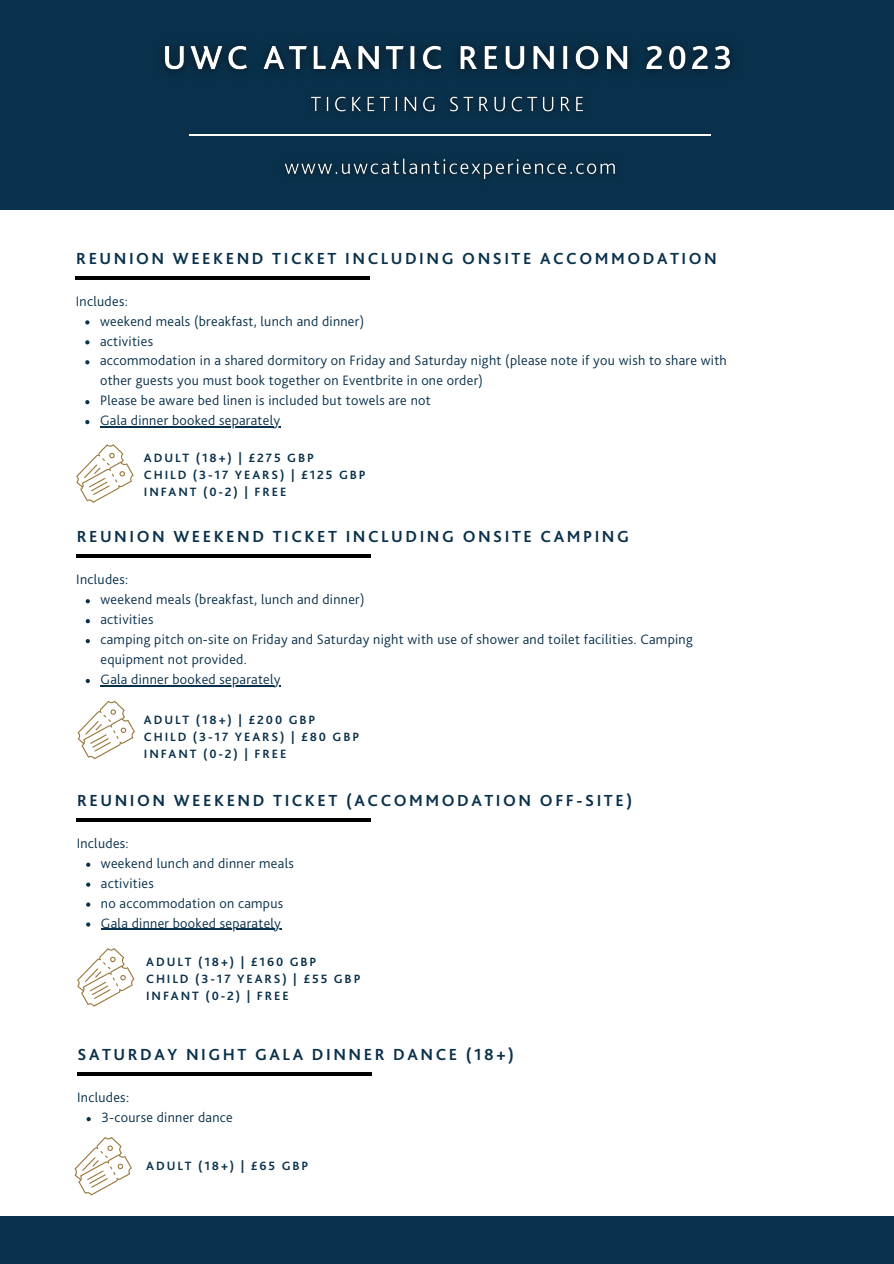
<style>
.page{position:relative;width:894px;height:1264px;background:#fff}
.page>*{position:absolute;margin:0;border:0;box-sizing:border-box;transform-origin:0 0}
.t1{font:700 16.8px "Bliss 2";letter-spacing:.15em;color:#0a314b}
.t2{font:300 14.25px/20px "Bliss 2";letter-spacing:.02em;color:#0a314b}
.t3{font:700 12.6px/16.8px "Bliss 2";letter-spacing:.15em;color:#0a314b}
</style>
<div class="page">
<div style="left:0;top:0;width:893px;height:210px;background:#0a314b"></div>
<hr style="left:189px;top:134px;width:522px;height:2px;background:#fff">
<hr style="left:76px;top:276px;width:294px;height:3px;background:#000">
<svg style="left:76px;top:444px;width:58px;height:59px"></svg>
<hr style="left:76px;top:554px;width:294px;height:4px;background:#000">
<hr style="left:77px;top:818px;width:293px;height:3px;background:#000">
<img style="left:284px;top:158px;width:331px;height:21px">
<img style="left:163px;top:45px;width:569px;height:28px">
<img style="left:311px;top:96px;width:272px;height:16px">
<svg style="left:85px;top:320px;width:4px;height:4px"></svg>
<svg style="left:85px;top:340px;width:4px;height:4px"></svg>
<svg style="left:85px;top:360px;width:4px;height:4px"></svg>
<svg style="left:85px;top:400px;width:4px;height:4px"></svg>
<svg style="left:85px;top:420px;width:4px;height:4px"></svg>
<hr style="left:100px;top:426px;width:180px;height:1px;background:#0a314b">
<svg style="left:86px;top:599px;width:4px;height:4px"></svg>
<svg style="left:86px;top:619px;width:4px;height:4px"></svg>
<svg style="left:86px;top:639px;width:4px;height:4px"></svg>
<svg style="left:86px;top:679px;width:4px;height:4px"></svg>
<hr style="left:100px;top:685px;width:181px;height:1px;background:#0a314b">
<svg style="left:86px;top:862px;width:4px;height:4px"></svg>
<svg style="left:86px;top:882px;width:4px;height:4px"></svg>
<svg style="left:86px;top:902px;width:4px;height:4px"></svg>
<svg style="left:86px;top:922px;width:4px;height:4px"></svg>
<hr style="left:101px;top:928px;width:180px;height:1px;background:#0a314b">
<div style="left:0;top:1216px;width:893px;height:47px;background:#0a314b"></div>
<hr style="left:77px;top:1072px;width:294px;height:3px;background:#000">
<svg style="left:86px;top:1117px;width:5px;height:4px"></svg>
<svg style="left:78px;top:700px;width:57px;height:59px"></svg>
<svg style="left:77px;top:948px;width:57px;height:58px"></svg>
<svg style="left:74px;top:1137px;width:58px;height:58px"></svg>
<p class="t1" style="left:76px;top:248px;width:642px">REUNION WEEKEND TICKET INCLUDING ONSITE ACCOMMODATION</p>
<p class="t2" style="left:76px;top:291px;width:53px">Includes:</p>
<p class="t2" style="left:100px;top:311px;width:628px">weekend meals (breakfast, lunch and dinner)<br>activities<br>accommodation in a shared dormitory on Friday and Saturday night (please note if you wish to share with other guests you must book together on Eventbrite in one order)<br>Please be aware bed linen is included but towels are not<br>Gala dinner booked separately</p>
<p class="t3" style="left:144px;top:450px;width:223px">ADULT (18+) | £275 GBP<br>CHILD (3-17 YEARS) | £125 GBP<br>INFANT (0-2) | FREE</p>
<p class="t1" style="left:77px;top:527px;width:553px">REUNION WEEKEND TICKET INCLUDING ONSITE CAMPING</p>
<p class="t2" style="left:76px;top:569px;width:53px">Includes:</p>
<p class="t2" style="left:100px;top:589px;width:593px">weekend meals (breakfast, lunch and dinner)<br>activities<br>camping pitch on-site on Friday and Saturday night with use of shower and toilet facilities. Camping equipment not provided.<br>Gala dinner booked separately</p>
<p class="t3" style="left:144px;top:711px;width:217px">ADULT (18+) | £200 GBP<br>CHILD (3-17 YEARS) | £80 GBP<br>INFANT (0-2) | FREE</p>
<p class="t1" style="left:77px;top:790px;width:556px">REUNION WEEKEND TICKET (ACCOMMODATION OFF-SITE)</p>
<p class="t2" style="left:77px;top:833px;width:53px">Includes:</p>
<p class="t2" style="left:101px;top:853px;width:194px">weekend lunch and dinner meals activities<br>no accommodation on campus<br>Gala dinner booked separately</p>
<p class="t3" style="left:146px;top:953px;width:216px">ADULT (18+) | £160 GBP<br>CHILD (3-17 YEARS) | £55 GBP<br>INFANT (0-2) | FREE</p>
<p class="t1" style="left:77px;top:1045px;width:438px">SATURDAY NIGHT GALA DINNER DANCE (18+)</p>
<p class="t2" style="left:77px;top:1087px;width:53px">Includes:</p>
<p class="t2" style="left:101px;top:1107px;width:133px">3-course dinner dance</p>
<p class="t3" style="left:146px;top:1157px;width:164px">ADULT (18+) | £65 GBP</p>
</div>
